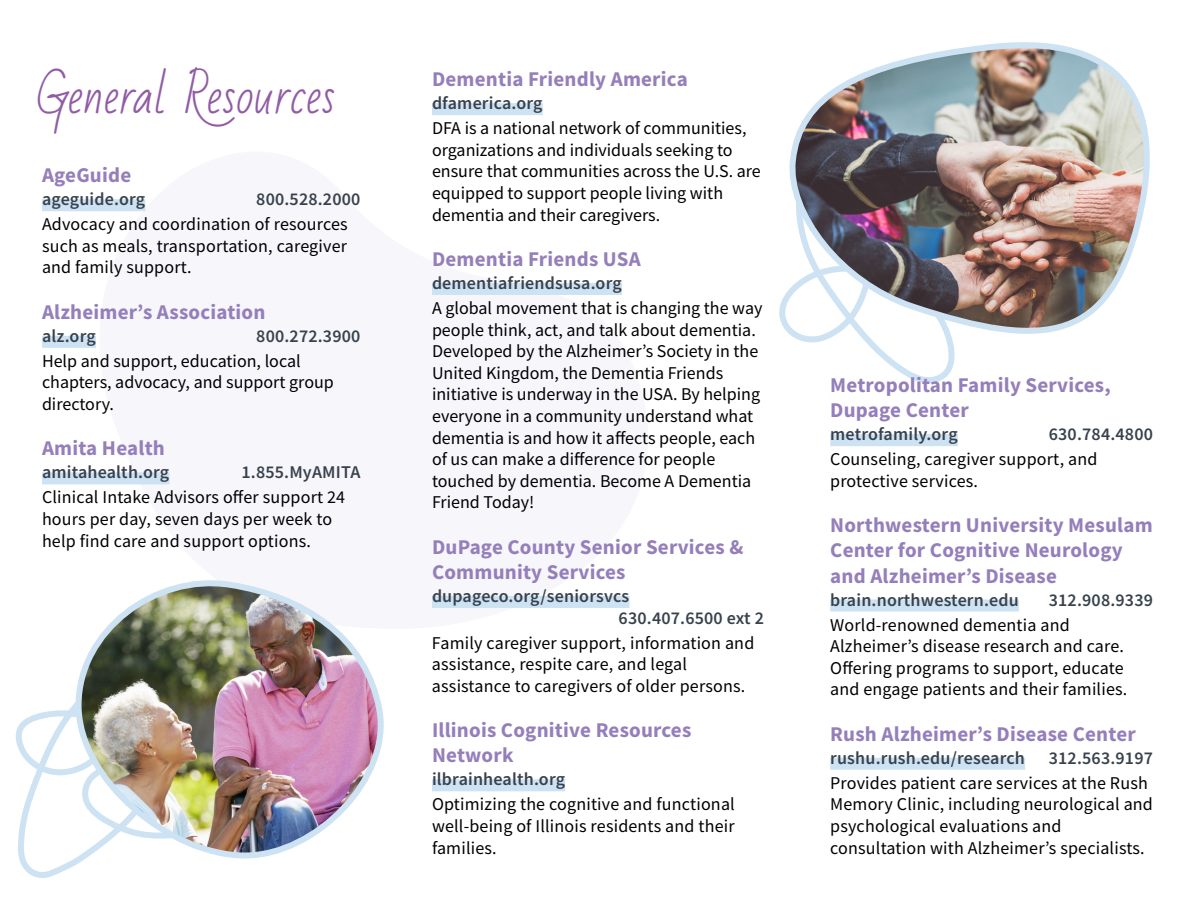
<style>
.page{position:relative;width:1188px;height:918px;background:#fff}
.page>*{position:absolute;margin:0;border:0;box-sizing:border-box;transform-origin:0 0}
.H2_Header{font:46.5px "Bad Script";color:#915ca5}
.H3_Subhead{font:700 21px/25.2px "Source Sans Pro";letter-spacing:.01em;color:#957fbb}
.Regular_Paragraph{font:18px/21.6px "Source Sans Pro";color:#000}
.Contact{font:600 18px/21.6px "Source Sans Pro";letter-spacing:.01em;color:#38424d}
</style>
<div class="page">
<svg style="left:15px;top:705px;width:65px;height:173px"></svg>
<svg style="left:779px;top:303px;width:176px;height:81px"></svg>
<div style="left:42px;top:199px;width:103px;height:12px;background:#cde2f2"></div>
<div style="left:42px;top:336px;width:54px;height:12px;background:#cde2f2"></div>
<div style="left:42px;top:472px;width:127px;height:12px;background:#cde2f2"></div>
<img style="left:73px;top:580px;width:311px;height:282px">
<div style="left:432px;top:103px;width:111px;height:12px;background:#cde2f2"></div>
<div style="left:432px;top:283px;width:190px;height:12px;background:#cde2f2"></div>
<div style="left:432px;top:596px;width:198px;height:12px;background:#cde2f2"></div>
<div style="left:432px;top:779px;width:133px;height:12px;background:#cde2f2"></div>
<img style="left:781px;top:42px;width:369px;height:311px">
<div style="left:830px;top:434px;width:128px;height:12px;background:#cde2f2"></div>
<div style="left:830px;top:600px;width:189px;height:12px;background:#cde2f2"></div>
<div style="left:830px;top:758px;width:195px;height:12px;background:#cde2f2"></div>
<h2 class="H2_Header" style="left:37px;top:70px;width:300px">General Resources</h2>
<h3 class="H3_Subhead" style="left:42px;top:162px;width:91px">AgeGuide</h3>
<p class="Contact" style="left:42px;top:188px;width:105px">ageguide.org</p>
<p class="Contact" style="left:256px;top:188px;width:106px">800.528.2000</p>
<p class="Regular_Paragraph" style="left:42px;top:213px;width:307px;text-align:justify">Advocacy and coordination of resources such as meals, transportation, caregiver and family support.</p>
<h3 class="H3_Subhead" style="left:42px;top:299px;width:225px">Alzheimer’s Association</h3>
<p class="Contact" style="left:42px;top:325px;width:55px">alz.org</p>
<p class="Contact" style="left:256px;top:325px;width:106px">800.272.3900</p>
<p class="Regular_Paragraph" style="left:42px;top:350px;width:293px">Help and support, education, local chapters, advocacy, and support group directory.</p>
<h3 class="H3_Subhead" style="left:42px;top:436px;width:124px">Amita Health</h3>
<p class="Contact" style="left:42px;top:461px;width:129px">amitahealth.org</p>
<p class="Contact" style="left:241px;top:461px;width:120px">1.855.MyAMITA</p>
<p class="Regular_Paragraph" style="left:42px;top:487px;width:305px">Clinical Intake Advisors offer support 24 hours per day, seven days per week to help find care and support options.</p>
<h3 class="H3_Subhead" style="left:432px;top:66px;width:257px">Dementia Friendly America</h3>
<p class="Contact" style="left:432px;top:92px;width:112px">dfamerica.org</p>
<p class="Regular_Paragraph" style="left:432px;top:117px;width:330px">DFA is a national network of communities, organizations and individuals seeking to ensure that communities across the U.S. are equipped to support people living with dementia and their caregivers.</p>
<h3 class="H3_Subhead" style="left:432px;top:246px;width:210px">Dementia Friends USA</h3>
<p class="Contact" style="left:432px;top:272px;width:191px">dementiafriendsusa.org</p>
<p class="Regular_Paragraph" style="left:432px;top:297px;width:332px">A global movement that is changing the way people think, act, and talk about dementia.<br>Developed by the Alzheimer’s Society in the United Kingdom, the Dementia Friends initiative is underway in the USA. By helping everyone in a community understand what dementia is and how it affects people, each of us can make a difference for people touched by dementia. Become A Dementia Friend Today!</p>
<h3 class="H3_Subhead" style="left:432px;top:534px;width:313px">DuPage County Senior Services &amp;<br>Community Services</h3>
<p class="Contact" style="left:619px;top:585px;width:147px;text-indent:-187px">dupageco.org/seniorsvcs<br>630.407.6500 ext 2</p>
<p class="Regular_Paragraph" style="left:432px;top:632px;width:324px">Family caregiver support, information and assistance, respite care, and legal assistance to caregivers of older persons.</p>
<h3 class="H3_Subhead" style="left:432px;top:717px;width:261px">Illinois Cognitive Resources<br>Network</h3>
<p class="Contact" style="left:432px;top:768px;width:135px">ilbrainhealth.org</p>
<p class="Regular_Paragraph" style="left:432px;top:793px;width:304px;text-align:justify">Optimizing the cognitive and functional well-being of Illinois residents and their families.</p>
<h3 class="H3_Subhead" style="left:830px;top:372px;width:282px">Metropolitan Family Services,<br>Dupage Center</h3>
<p class="Contact" style="left:830px;top:423px;width:129px">metrofamily.org</p>
<p class="Contact" style="left:1049px;top:423px;width:106px">630.784.4800</p>
<p class="Regular_Paragraph" style="left:830px;top:448px;width:269px">Counseling, caregiver support, and protective services.</p>
<h3 class="H3_Subhead" style="left:830px;top:512px;width:324px">Northwestern University Mesulam<br>Center for Cognitive Neurology and Alzheimer’s Disease</h3>
<p class="Contact" style="left:830px;top:589px;width:190px">brain.northwestern.edu</p>
<p class="Contact" style="left:1049px;top:589px;width:106px">312.908.9339</p>
<p class="Regular_Paragraph" style="left:830px;top:614px;width:299px">World-renowned dementia and Alzheimer’s disease research and care.<br>Offering programs to support, educate and engage patients and their families.</p>
<h3 class="H3_Subhead" style="left:830px;top:721px;width:307px">Rush Alzheimer’s Disease Center</h3>
<p class="Contact" style="left:830px;top:747px;width:196px">rushu.rush.edu/research</p>
<p class="Contact" style="left:1049px;top:747px;width:106px">312.563.9197</p>
<p class="Regular_Paragraph" style="left:830px;top:772px;width:324px">Provides patient care services at the Rush Memory Clinic, including neurological and psychological evaluations and consultation with Alzheimer’s specialists.</p>
</div>
